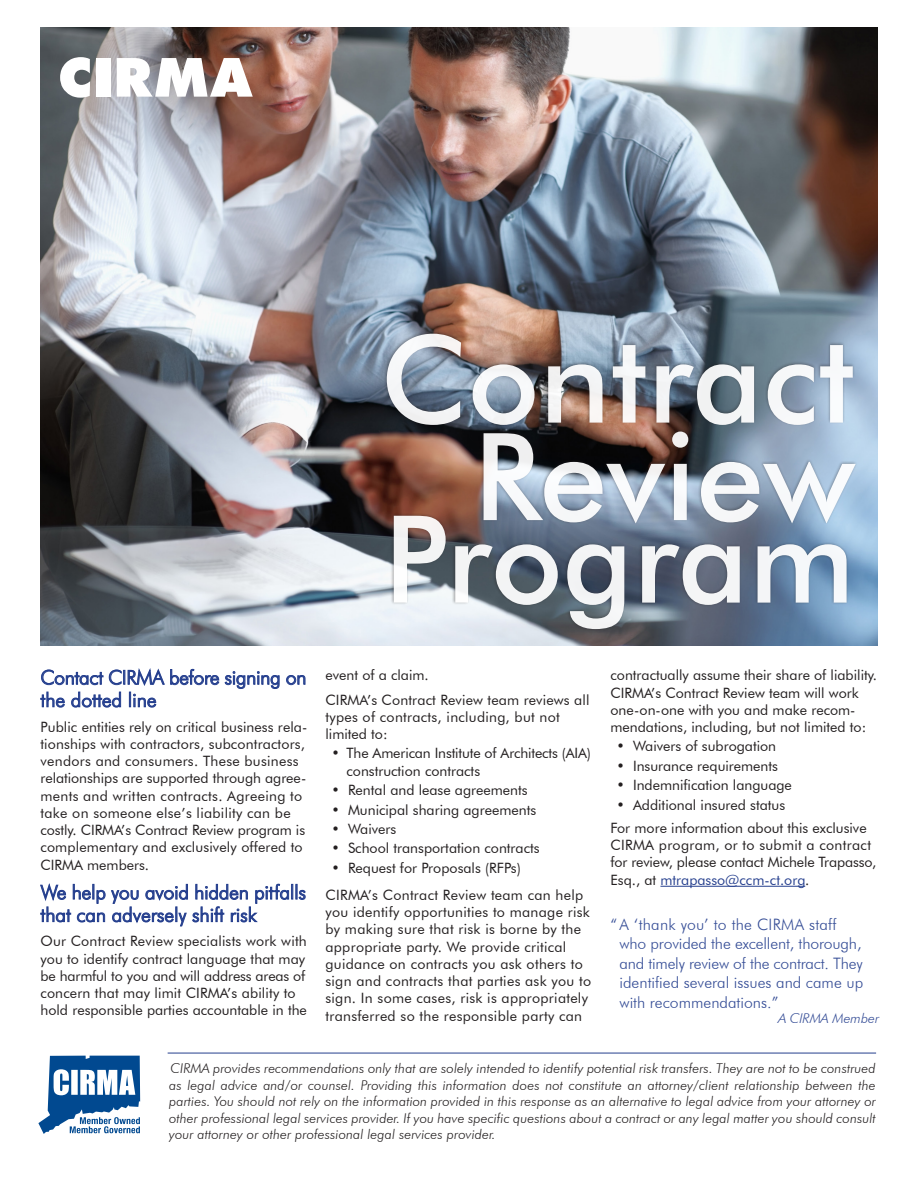
<style>
.page{position:relative;width:918px;height:1188px;background:#fff}
.page>*{position:absolute;margin:0;border:0;box-sizing:border-box;transform-origin:0 0}
.t1{font:500 121.5px/97.5px "Futura BT";color:#fff;text-align:right}
.t2{font:900 54px "Futura BT";letter-spacing:.03em;color:#fff}
.t3{font:300 19.5px/22.5px "Futura BT";letter-spacing:-.01em;color:#253f8e}
.t4{font:300 15.75px/19.5px "Futura BT";color:#354d96}
.t5{font:14.25px/17.2px "Futura BT";letter-spacing:.005em;color:#231f20}
.t6{font:italic 300 13.5px/16.5px "Futura BT";letter-spacing:.005em;color:#231f20;text-align:justify}
.t7{font:italic 300 13.5px "Futura BT";color:#354d96}
.s1{color:#253f8e}
</style>
<div class="page">
<img style="left:40px;top:27px;width:838px;height:619px">
<div style="left:383px;top:330px;width:474px;height:301px;background:#231f20;opacity:.42"></div>
<svg style="left:41px;top:670px;width:62px;height:15px"></svg>
<svg style="left:109px;top:669px;width:55px;height:16px"></svg>
<svg style="left:170px;top:669px;width:49px;height:16px"></svg>
<svg style="left:225px;top:671px;width:54px;height:18px"></svg>
<svg style="left:286px;top:675px;width:19px;height:10px"></svg>
<svg style="left:41px;top:692px;width:24px;height:15px"></svg>
<svg style="left:71px;top:692px;width:50px;height:15px"></svg>
<svg style="left:129px;top:692px;width:27px;height:15px"></svg>
<svg style="left:40px;top:884px;width:65px;height:38px"></svg>
<svg style="left:111px;top:884px;width:194px;height:42px"></svg>
<hr style="left:660px;top:886px;width:145px;height:1px;background:#253f8e">
<svg style="left:38px;top:1056px;width:102px;height:78px"></svg>
<hr style="left:168px;top:1053px;width:708px;height:1px;background:#253f8e">
<p class="t2" style="left:58px;top:45px;width:195px">CIRMA</p>
<h1 class="t1" style="left:381px;top:330px;width:476px">Contract<br>Review</h1>
<h1 class="t1" style="left:384px;top:510px;width:473px">Program</h1>
<p class="t3" style="left:40px;top:666px;width:267px">Contact CIRMA before signing on the dotted line</p>
<p class="t5" style="left:40px;top:718px;width:268px">Public entities rely on critical business rela&shy;tionships with contractors, subcontractors, vendors and consumers. These business relationships are supported through agree&shy;ments and written contracts. Agreeing to take on someone else’s liability can be costly. CIRMA’s Contract Review program is complementary and exclusively offered to CIRMA members.</p>
<p class="t3" style="left:40px;top:881px;width:267px">We help you avoid hidden pitfalls that can adversely shift risk</p>
<p class="t5" style="left:40px;top:933px;width:268px">Our Contract Review specialists work with you to identify contract language that may be harmful to you and will address areas of concern that may limit CIRMA’s ability to hold responsible parties accountable in the</p>
<p class="t5" style="left:610px;top:667px;width:268px">contractually assume their share of liability.<br>CIRMA’s Contract Review team will work one-on-one with you and make recom&shy;mendations, including, but not limited to:</p>
<p class="t5" style="left:616px;top:738px;width:161px">• Waivers of subrogation</p>
<p class="t5" style="left:616px;top:757px;width:163px">• Insurance requirements</p>
<p class="t5" style="left:616px;top:776px;width:177px">• Indemnification language</p>
<p class="t5" style="left:616px;top:796px;width:170px">• Additional insured status</p>
<p class="t5" style="left:610px;top:819px;width:268px">For more information about this exclusive CIRMA program, or to submit a contract for review, please contact Michele Trapasso, Esq., at <span class="s1">mtrapasso@ccm-ct.org</span>.</p>
<p class="t4" style="left:620px;top:914px;width:245px;text-indent:-9px">“A ‘thank you’ to the CIRMA staff who provided the excellent, thorough, and timely review of the contract. They identified several issues and came up with recommendations.”</p>
<p class="t7" style="left:778px;top:1010px;width:104px">A CIRMA Member</p>
<p class="t6" style="left:169px;top:1060px;width:708px">CIRMA provides recommendations only that are solely intended to identify potential risk transfers. They are not to be construed as legal advice and/or counsel. Providing this information does not constitute an attorney/client relationship between the parties. You should not rely on the information provided in this response as an alternative to legal advice from your attorney or other professional legal services provider. If you have specific questions about a contract or any legal matter you should consult your attorney or other professional legal services provider.</p>
<p class="t5" style="left:326px;top:667px;width:105px">event of a claim.</p>
<p class="t5" style="left:326px;top:691px;width:266px">CIRMA’s Contract Review team reviews all types of contracts, including, but not limited to:</p>
<p class="t5" style="left:346px;top:745px;width:246px;text-indent:-15px">• The American Institute of Architects (AIA) construction contracts</p>
<p class="t5" style="left:332px;top:781px;width:198px">• Rental and lease agreements</p>
<p class="t5" style="left:332px;top:801px;width:206px">• Municipal sharing agreements</p>
<p class="t5" style="left:332px;top:820px;width:66px">• Waivers</p>
<p class="t5" style="left:332px;top:840px;width:210px">• School transportation contracts</p>
<p class="t5" style="left:332px;top:859px;width:191px">• Request for Proposals (RFPs)</p>
<p class="t5" style="left:326px;top:886px;width:267px">CIRMA’s Contract Review team can help you identify opportunities to manage risk by making sure that risk is borne by the appropriate party. We provide critical guidance on contracts you ask others to sign and contracts that parties ask you to sign. In some cases, risk is appropriately transferred so the responsible party can</p>
</div>
